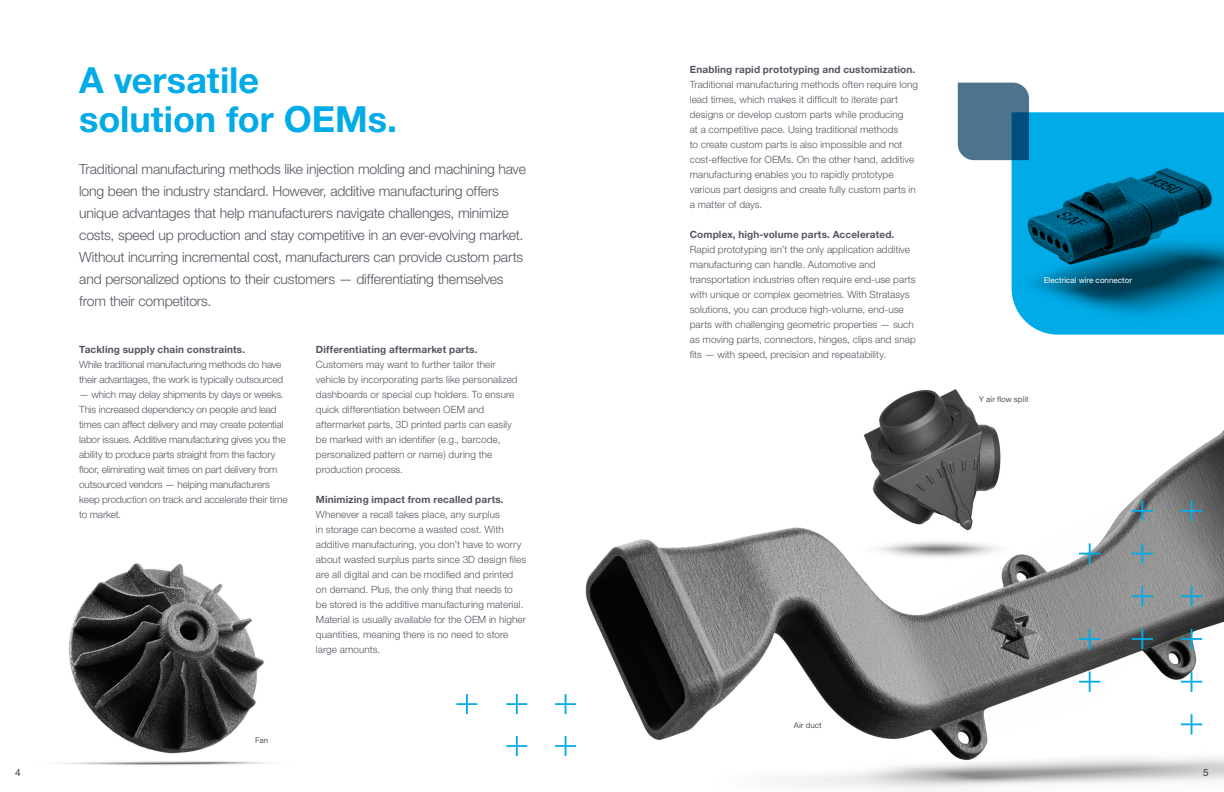
<style>
.page{position:relative;width:1224px;height:792px;background:#fff}
.page>*{position:absolute;margin:0;border:0;box-sizing:border-box;transform-origin:0 0}
.t1{font:700 36px/39px "Helvetica Neue";color:#00abe7}
.t2{font:300 14px/22px "Helvetica Neue";letter-spacing:-.015em;color:#52565f}
.t3{font:300 10px/15px "Helvetica Neue";letter-spacing:.005em;color:#52565f}
.t4{font:300 10px/15px "Helvetica Neue";letter-spacing:-.015em;color:#52565f}
.t5{font:700 10px "Helvetica Neue";letter-spacing:.015em;color:#52565f}
.t6{font:10px "Helvetica Neue LT Std";color:#323640}
.t7{font:8px "Helvetica Neue LT Std";letter-spacing:.005em;color:#52565f}
.t8{font:8px "Helvetica Neue LT Std";letter-spacing:.005em;color:#fff}
</style>
<div class="page">
<img style="left:565px;top:389px;width:659px;height:403px">
<img style="left:60px;top:563px;width:212px;height:202px">
<svg style="left:555px;top:736px;width:21px;height:20px"></svg>
<svg style="left:555px;top:694px;width:21px;height:20px"></svg>
<svg style="left:456px;top:694px;width:21px;height:20px"></svg>
<svg style="left:506px;top:736px;width:21px;height:20px"></svg>
<svg style="left:506px;top:694px;width:21px;height:20px"></svg>
<svg style="left:1012px;top:112px;width:212px;height:223px;fill:#00abe7"></svg>
<svg style="left:1181px;top:714px;width:21px;height:21px"></svg>
<svg style="left:1181px;top:501px;width:21px;height:20px"></svg>
<svg style="left:1181px;top:672px;width:21px;height:20px"></svg>
<svg style="left:1181px;top:586px;width:21px;height:20px"></svg>
<svg style="left:1181px;top:629px;width:21px;height:20px"></svg>
<svg style="left:1079px;top:543px;width:21px;height:21px"></svg>
<svg style="left:1079px;top:672px;width:21px;height:20px"></svg>
<svg style="left:1079px;top:629px;width:21px;height:20px"></svg>
<svg style="left:1132px;top:543px;width:21px;height:21px"></svg>
<svg style="left:1132px;top:501px;width:21px;height:20px"></svg>
<svg style="left:1132px;top:586px;width:21px;height:20px"></svg>
<svg style="left:1132px;top:629px;width:21px;height:20px"></svg>
<svg style="left:958px;top:83px;width:71px;height:77px"></svg>
<img style="left:849px;top:390px;width:179px;height:171px">
<p class="t6" style="left:15px;top:767px;width:7px">4</p>
<h1 class="t1" style="left:79px;top:60px;width:320px">A versatile solution for OEMs.</h1>
<p class="t2" style="left:79px;top:157px;width:448px">Traditional manufacturing methods like injection molding and machining have long been the industry standard. However, additive manufacturing offers unique advantages that help manufacturers navigate challenges, minimize costs, speed up production and stay competitive in an ever-evolving market.<br>Without incurring incremental cost, manufacturers can provide custom parts and personalized options to their customers — differentiating themselves from their competitors.</p>
<p class="t5" style="left:79px;top:343px;width:167px">Tackling supply chain constraints.</p>
<p class="t4" style="left:79px;top:357px;width:205px">While traditional manufacturing methods do have their advantages, the work is typically outsourced</p>
<p class="t4" style="left:79px;top:387px;width:210px">— which may delay shipments by days or weeks.<br>This increased dependency on people and lead times can affect delivery and may create potential labor issues. Additive manufacturing gives you the ability to produce parts straight from the factory floor, eliminating wait times on part delivery from outsourced vendors — helping manufacturers keep production on track and accelerate their time to market.</p>
<p class="t5" style="left:316px;top:343px;width:163px">Differentiating aftermarket parts.</p>
<p class="t3" style="left:316px;top:357px;width:203px">Customers may want to further tailor their vehicle by incorporating parts like personalized dashboards or special cup holders. To ensure quick differentiation between OEM and aftermarket parts, 3D printed parts can easily be marked with an identifier (e.g., barcode, personalized pattern or name) during the production process.</p>
<p class="t5" style="left:316px;top:493px;width:189px">Minimizing impact from recalled parts.</p>
<p class="t3" style="left:316px;top:507px;width:212px">Whenever a recall takes place, any surplus<br>in storage can become a wasted cost. With additive manufacturing, you don’t have to worry about wasted surplus parts since 3D design files are all digital and can be modified and printed on demand. Plus, the only thing that needs to be stored is the additive manufacturing material.<br>Material is usually available for the OEM in higher quantities, meaning there is no need to store large amounts.</p>
<p class="t7" style="left:255px;top:736px;width:15px">Fan</p>
<p class="t5" style="left:690px;top:63px;width:227px">Enabling rapid prototyping and customization.</p>
<p class="t3" style="left:690px;top:77px;width:230px">Traditional manufacturing methods often require long lead times, which makes it difficult to iterate part designs or develop custom parts while producing<br>at a competitive pace. Using traditional methods<br>to create custom parts is also impossible and not cost-effective for OEMs. On the other hand, additive manufacturing enables you to rapidly prototype various part designs and create fully custom parts in a matter of days.</p>
<p class="t5" style="left:690px;top:228px;width:206px">Complex, high-volume parts. Accelerated.</p>
<p class="t3" style="left:690px;top:242px;width:228px">Rapid prototyping isn’t the only application additive manufacturing can handle. Automotive and transportation industries often require end-use parts with unique or complex geometries. With Stratasys solutions, you can produce high-volume, end-use parts with challenging geometric properties — such as moving parts, connectors, hinges, clips and snap fits — with speed, precision and repeatability.</p>
<p class="t8" style="left:1044px;top:276px;width:90px">Electrical wire connector</p>
<p class="t7" style="left:979px;top:394px;width:51px">Y air flow split</p>
<p class="t7" style="left:794px;top:720px;width:29px">Air duct</p>
<p class="t6" style="left:1203px;top:767px;width:7px">5</p>
</div>
